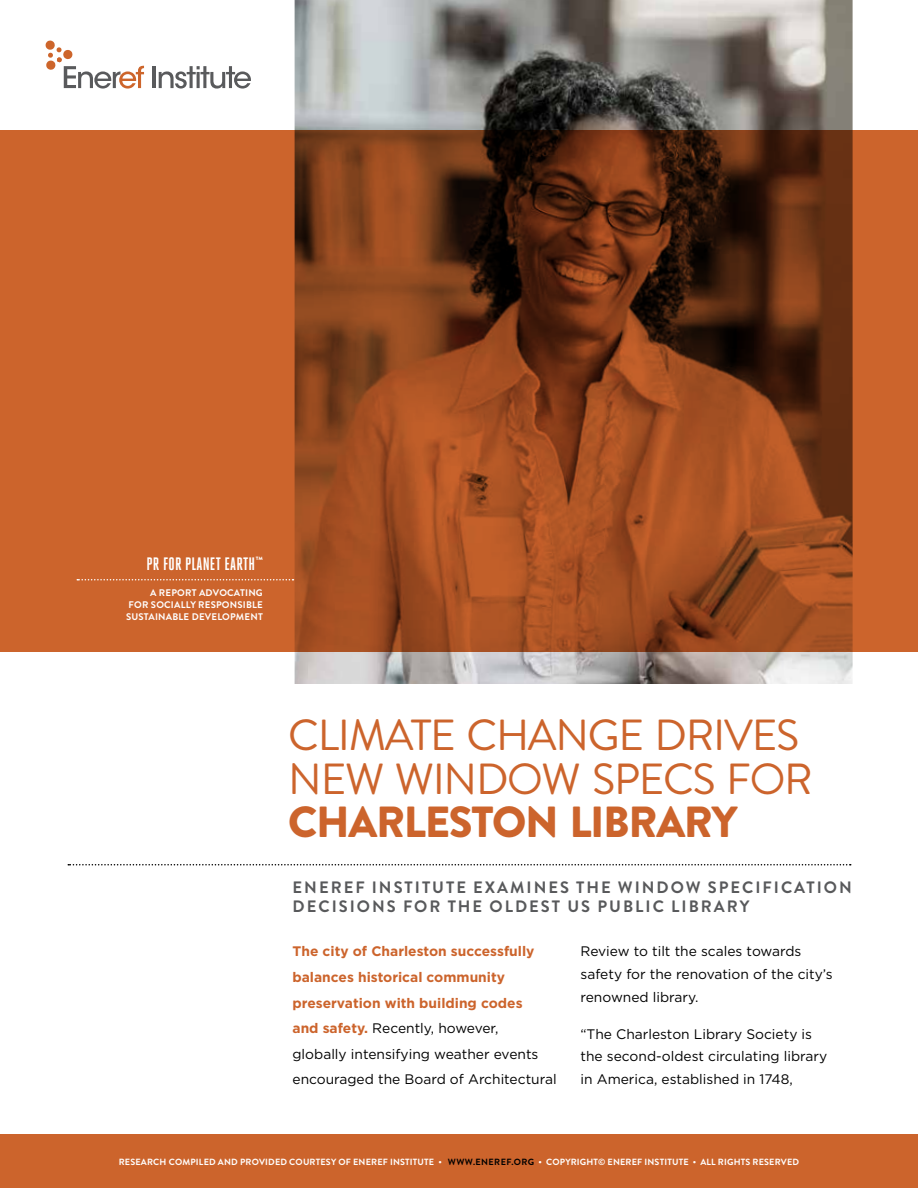
<style>
.page{position:relative;width:918px;height:1188px;background:#fff}
.page>*{position:absolute;margin:0;border:0;box-sizing:border-box;transform-origin:0 0}
.t1{font:43.5px/43.5px "Brandon Grotesque";letter-spacing:-.03em;color:#cc642c}
.t2{font:900 43.5px "Brandon Grotesque";letter-spacing:-.03em;color:#cc642c}
.t3{font:700 18px "Heroic Condensed";letter-spacing:.01em;color:#fff}
.t4{font:700 16.5px/19.5px "Brandon Grotesque";letter-spacing:.12em;color:#58595b}
.t5{font:700 13.8px/25.7px "Gotham HTF";color:#cc642c}
.t6{font:13.8px/22.8px "Gotham HTF";color:#000}
.t7{font:700 9.6px/12px "Brandon Grotesque";letter-spacing:.02em;color:#fff;text-align:justify}
.t8{font:700 9px "Brandon Grotesque";letter-spacing:.02em;color:#fff}
.s1{font-weight:400;color:#000}
.s2{color:#000}
</style>
<div class="page">
<div style="left:0;top:1134px;width:918px;height:54px;background:#cc642c"></div>
<div style="left:0;top:130px;width:918px;height:522px;background:#cc642c"></div>
<svg style="left:68px;top:864px;width:783px;height:2px"></svg>
<svg style="left:77px;top:579px;width:216px;height:1px"></svg>
<hr style="left:153px;top:66px;width:3px;height:22px;background:#595a5c">
<svg style="left:159px;top:66px;width:92px;height:23px"></svg>
<svg style="left:46px;top:41px;width:98px;height:48px"></svg>
<img style="left:295px;top:0;width:558px;height:684px">
<h2 class="t3" style="left:146px;top:554px;width:118px">PR FOR PLANET EARTH<sup>™</sup></h2>
<p class="t7" style="left:126px;top:587px;width:138px;text-indent:24px">A REPORT ADVOCATING FOR SOCIALLY RESPONSIBLE SUSTAINABLE DEVELOPMENT</p>
<h1 class="t1" style="left:288px;top:714px;width:526px">CLIMATE CHANGE DRIVES<br>NEW WINDOW SPECS FOR</h1>
<h1 class="t2" style="left:288px;top:792px;width:451px">CHARLESTON LIBRARY</h1>
<p class="t4" style="left:293px;top:878px;width:561px">ENEREF INSTITUTE EXAMINES THE WINDOW SPECIFICATION<br>DECISIONS FOR THE OLDEST US PUBLIC LIBRARY</p>
<p class="t5" style="left:292px;top:938px;width:266px">The city of Charleston successfully balances historical community preservation with building codes<br>and safety. <span class="s1">Recently, however,<br>globally intensifying weather events encouraged the Board of Architectural</span></p>
<p class="t6" style="left:581px;top:940px;width:254px">Review to tilt the scales towards safety for the renovation of the city’s renowned library.</p>
<p class="t6" style="left:581px;top:1022px;width:248px">“The Charleston Library Society is the second-oldest circulating library in America, established in 1748,</p>
<p class="t8" style="left:119px;top:1156px;width:682px">RESEARCH COMPILED AND PROVIDED COURTESY OF ENEREF INSTITUTE • <span class="s2">WWW.ENEREF.ORG</span> • COPYRIGHT© ENEREF INSTITUTE • ALL RIGHTS RESERVED</p>
</div>
